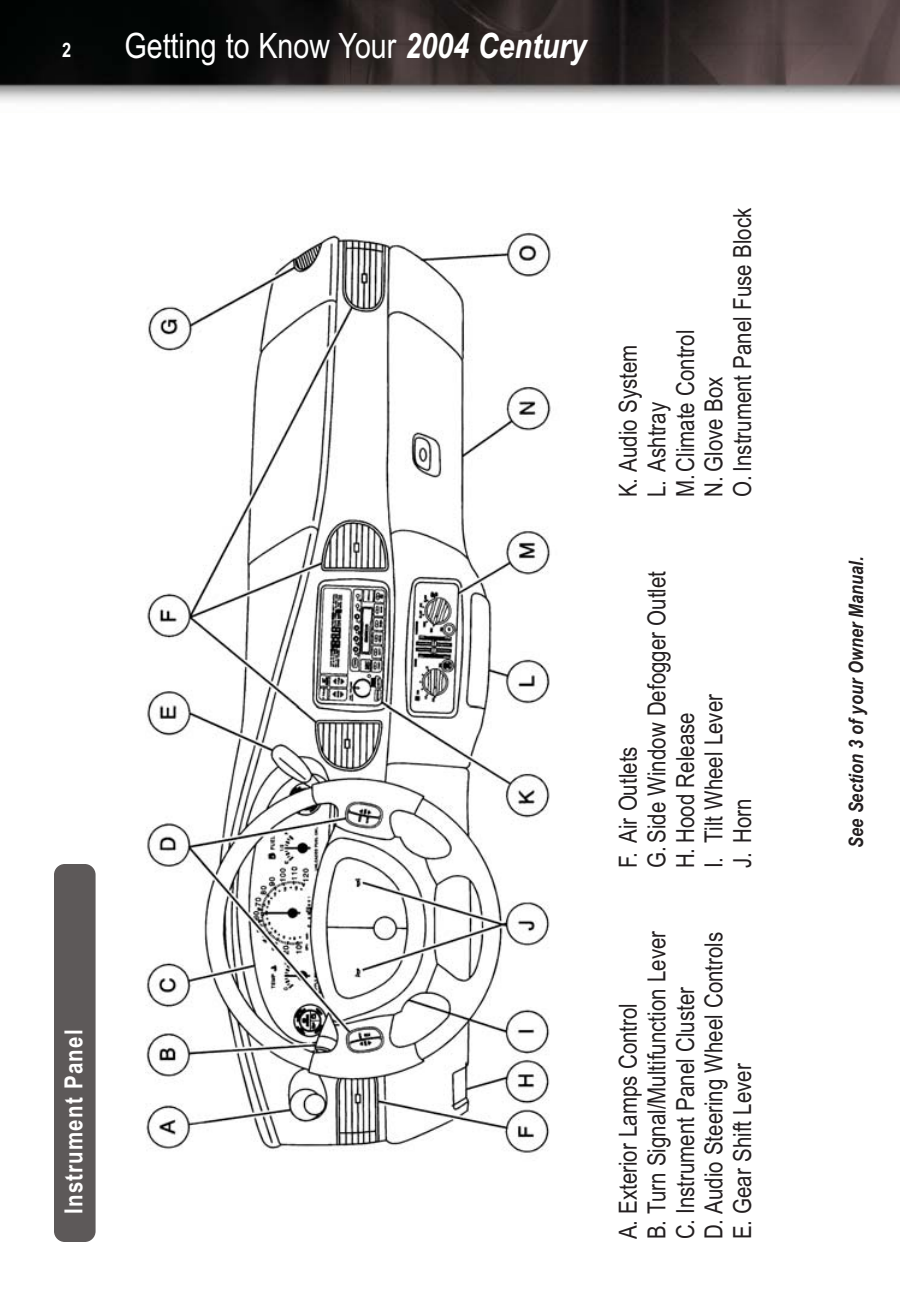
<style>
.page{position:relative;width:900px;height:1295px;background:#fff}
.page>*{position:absolute;margin:0;border:0;box-sizing:border-box;transform-origin:0 0}
.t1{font:35px "Arial Narrow";color:#fff}
.t2{font:25px/28.5px "Arial Narrow";color:#231f20}
.t3{font:700 25px "Arial Narrow";letter-spacing:.045em;color:#fff}
.t4{font:italic 700 20px "Arial Narrow";color:#231f20}
.t5{font:700 20px "Arial Narrow";color:#fff}
.s1{font-weight:700;font-style:italic}
</style>
<div class="page">
<img style="left:0;top:0;width:900px;height:102px">
<img style="left:145px;top:231px;width:406px;height:922px">
<div style="left:54px;top:864px;width:42px;height:378px;background:#5d5959;border-radius:11px"></div>
<p class="t5" style="left:62px;top:43px;width:11px">2</p>
<h1 class="t1" style="left:124px;top:33px;width:463px">Getting to Know Your <span class="s1">2004 Century</span></h1>
<p class="t3" style="left:64px;top:1214px;width:185px;rotate:-90deg">Instrument Panel</p>
<p class="t2" style="left:616px;top:497px;width:291px;rotate:-90deg">K. Audio System<br>L. Ashtray<br>M.Climate Control<br>N. Glove Box<br>O. Instrument Panel Fuse Block</p>
<p class="t2" style="left:616px;top:868px;width:299px;rotate:-90deg">F. Air Outlets<br>G. Side Window Defogger Outlet<br>H. Hood Release<br>I. Tilt Wheel Lever<br>J. Horn</p>
<p class="t2" style="left:616px;top:1239px;width:310px;rotate:-90deg">A. Exterior Lamps Control<br>B. Turn Signal/Multifunction Lever<br>C. Instrument Panel Cluster<br>D. Audio Steering Wheel Controls<br>E. Gear Shift Lever</p>
<p class="t4" style="left:849px;top:848px;width:292px;rotate:-90deg">See Section 3 of your Owner Manual.</p>
</div>
